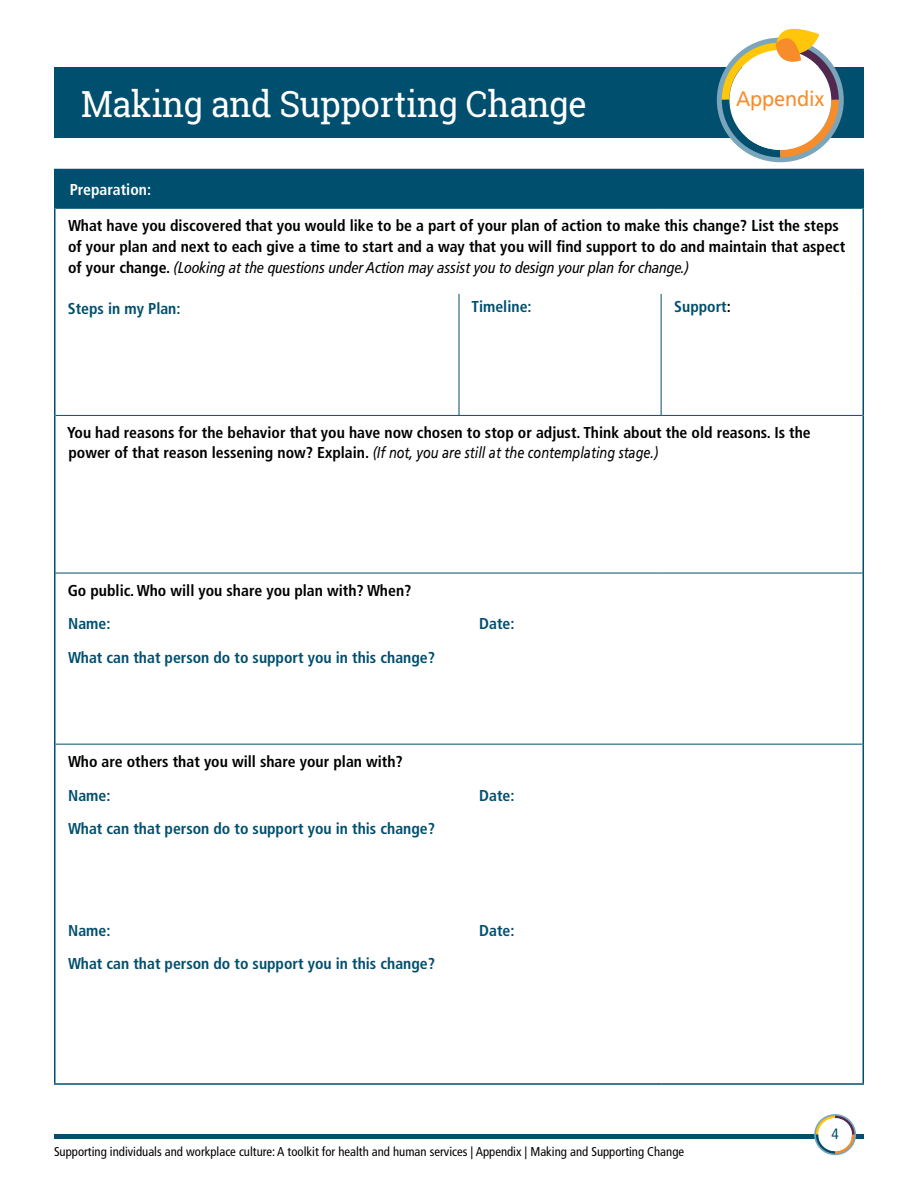
<style>
.page{position:relative;width:918px;height:1188px;background:#fff}
.page>*{position:absolute;margin:0;border:0;box-sizing:border-box;transform-origin:0 0}
.t1{font:36px "Roboto Slab";letter-spacing:-.01em;color:#fff;scale:.95 1}
.t2{font:21px "Frutiger LT Std";letter-spacing:-.01em;color:#f78d2a;scale:.95 1}
.t3{font:700 condensed 15.75px/21px "Frutiger LT Std";color:#000}
.t4{font:700 condensed 15.75px "Frutiger LT Std";color:#004f6e}
.t5{font:italic condensed 15.75px "Frutiger LT Pro";color:#000}
.t6{font:700 condensed 15.75px "Frutiger LT Std";color:#fff}
.t7{font:condensed 15px "Frutiger LT Std";color:#004f6e}
.t8{font:condensed 12.75px "Frutiger LT Std";color:#000}
.s1{font-family:"Frutiger LT Std";font-weight:700;font-style:normal}
.s2{color:#000}
.s3{font-weight:400;font-style:italic;font-stretch:normal}
</style>
<div class="page">
<hr style="left:54px;top:1134px;width:810px;height:4px;background:#004f6e">
<svg style="left:814px;top:1114px;width:42px;height:41px"></svg>
<div style="left:818px;top:1118px;width:34px;height:33px;background:#fff;border-radius:50%"></div>
<div style="left:54px;top:68px;width:810px;height:70px;background:#004f6e"></div>
<svg style="left:717px;top:28px;width:127px;height:134px"></svg>
<div style="left:55px;top:170px;width:808px;height:38px;background:#004f6e"></div>
<hr style="left:862px;top:170px;width:2px;height:38px;background:#004f6e">
<hr style="left:54px;top:208px;width:2px;height:86px;background:#004f6e">
<hr style="left:862px;top:208px;width:2px;height:86px;background:#004f6e">
<hr style="left:54px;top:415px;width:2px;height:158px;background:#004f6e">
<hr style="left:862px;top:415px;width:2px;height:158px;background:#004f6e">
<hr style="left:54px;top:573px;width:2px;height:171px;background:#004f6e">
<hr style="left:862px;top:573px;width:2px;height:171px;background:#004f6e">
<hr style="left:54px;top:744px;width:2px;height:339px;background:#004f6e">
<hr style="left:862px;top:744px;width:2px;height:339px;background:#004f6e">
<hr style="left:54px;top:1083px;width:405px;height:2px;background:#004f6e">
<hr style="left:459px;top:1083px;width:202px;height:2px;background:#004f6e">
<hr style="left:661px;top:1083px;width:203px;height:2px;background:#004f6e">
<hr style="left:56px;top:208px;width:403px;height:1px;background:#004f6e">
<hr style="left:459px;top:208px;width:202px;height:1px;background:#004f6e">
<hr style="left:661px;top:208px;width:201px;height:1px;background:#004f6e">
<hr style="left:56px;top:415px;width:403px;height:1px;background:#004f6e">
<hr style="left:459px;top:415px;width:202px;height:1px;background:#004f6e">
<hr style="left:661px;top:415px;width:201px;height:1px;background:#004f6e">
<hr style="left:56px;top:573px;width:403px;height:1px;background:#004f6e">
<hr style="left:459px;top:573px;width:202px;height:1px;background:#004f6e">
<hr style="left:661px;top:573px;width:201px;height:1px;background:#004f6e">
<hr style="left:56px;top:744px;width:403px;height:1px;background:#004f6e">
<hr style="left:459px;top:744px;width:202px;height:1px;background:#004f6e">
<hr style="left:661px;top:744px;width:201px;height:1px;background:#004f6e">
<hr style="left:54px;top:294px;width:2px;height:121px;background:#004f6e">
<hr style="left:862px;top:294px;width:2px;height:121px;background:#004f6e">
<hr style="left:459px;top:294px;width:1px;height:121px;background:#004f6e">
<hr style="left:661px;top:294px;width:1px;height:121px;background:#004f6e">
<hr style="left:54px;top:170px;width:2px;height:38px;background:#004f6e">
<hr style="left:54px;top:169px;width:405px;height:1px;background:#004f6e">
<hr style="left:459px;top:169px;width:202px;height:1px;background:#004f6e">
<hr style="left:661px;top:169px;width:203px;height:1px;background:#004f6e">
<h1 class="t1" style="left:81px;top:79px;width:534px">Making and Supporting Change</h1>
<h2 class="t2" style="left:736px;top:86px;width:95px">Appendix</h2>
<p class="t6" style="left:70px;top:180px;width:83px">Preparation:</p>
<p class="t3" style="left:68px;top:215px;width:779px">What have you discovered that you would like to be a part of your plan of action to make this change? List the steps of your plan and next to each give a time to start and a way that you will find support to do and maintain that aspect</p>
<p class="t5" style="left:68px;top:258px;width:623px"><span class="s1">of your change.</span> (Looking at the questions under Action may assist you to design your plan for change.)</p>
<p class="t4" style="left:68px;top:299px;width:114px">Steps in my Plan:</p>
<p class="t4" style="left:472px;top:298px;width:62px">Timeline:</p>
<p class="t4" style="left:674px;top:298px;width:58px">Support<span class="s2">:</span></p>
<p class="t3" style="left:67px;top:422px;width:745px;line-height:20.2px">You had reasons for the behavior that you have now chosen to stop or adjust. Think about the old reasons. Is the power of that reason lessening now? Explain. <span class="s3">(If not, you are still at the contemplating stage.)</span></p>
<p class="t3" style="left:68px;top:580px;width:345px">Go public. Who will you share you plan with? When?</p>
<p class="t4" style="left:68px;top:615px;width:44px">Name:</p>
<p class="t4" style="left:479px;top:615px;width:37px">Date:</p>
<p class="t4" style="left:68px;top:648px;width:368px">What can that person do to support you in this change?</p>
<p class="t3" style="left:68px;top:751px;width:336px">Who are others that you will share your plan with?</p>
<p class="t4" style="left:68px;top:786px;width:44px">Name:</p>
<p class="t4" style="left:479px;top:786px;width:37px">Date:</p>
<p class="t4" style="left:68px;top:819px;width:368px">What can that person do to support you in this change?</p>
<p class="t4" style="left:68px;top:921px;width:44px">Name:</p>
<p class="t4" style="left:479px;top:921px;width:37px">Date:</p>
<p class="t4" style="left:68px;top:954px;width:368px">What can that person do to support you in this change?</p>
<p class="t8" style="left:54px;top:1144px;width:632px">Supporting individuals and workplace culture: A toolkit for health and human services | Appendix | Making and Supporting Change</p>
<p class="t7" style="left:832px;top:1125px;width:9px">4</p>
</div>
